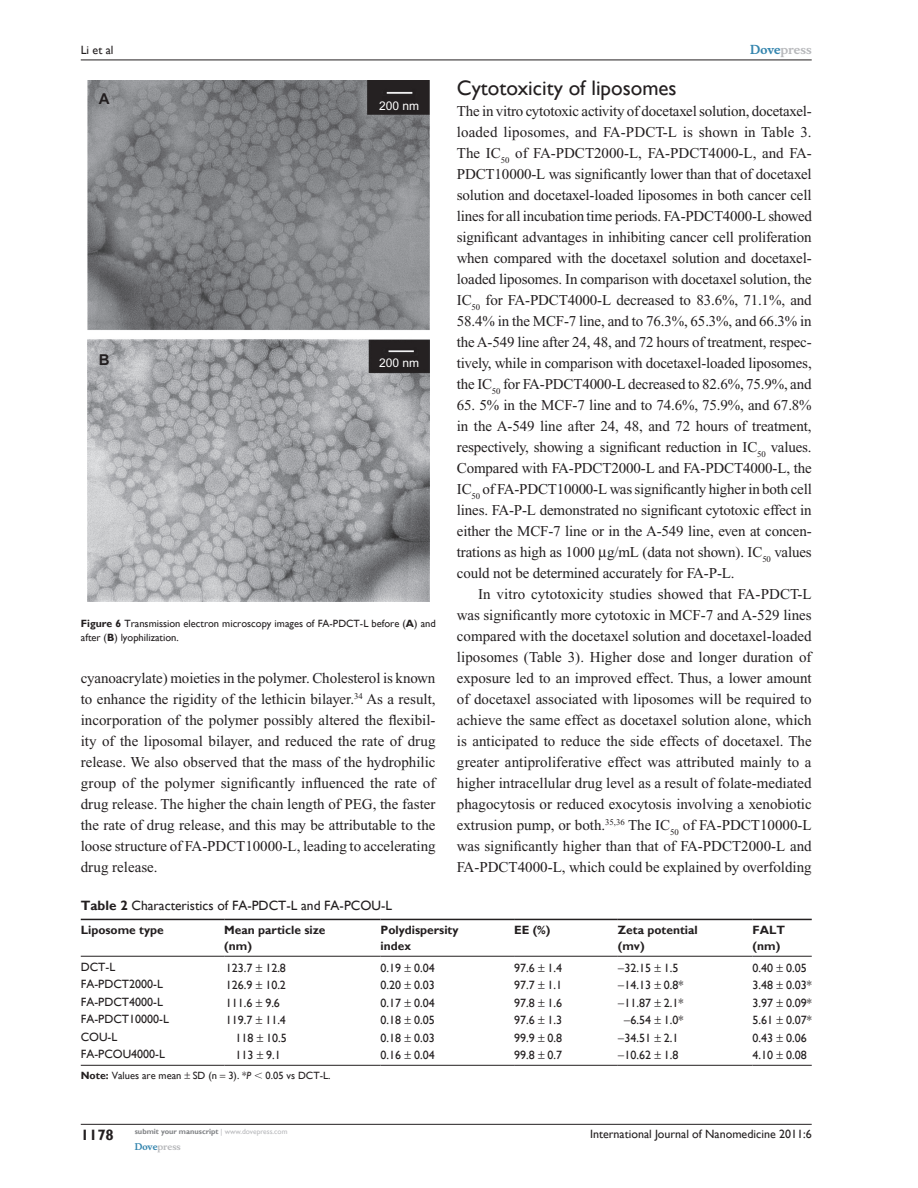
<style>
.page{position:relative;width:918px;height:1188px;background:#fff}
.page>*{position:absolute;margin:0;border:0;box-sizing:border-box;transform-origin:0 0}
.t1{font:21px "Gill Sans";color:#231f20}
.t2{font:15px/21px "Times New Roman";letter-spacing:-.01em;color:#231f20;text-align:justify}
.t3{font:700 15px "Gill Sans";color:#231f20}
.t4{font:700 15px "Arial";color:#231f20}
.t5{font:13.5px "Gill Sans";color:#231f20}
.t6{font:12px "Gill Sans";color:#231f20}
.t7{font:700 12px/16.5px "Gill Sans";color:#231f20}
.t8{font:12px "Arial";color:#fff}
.t9{font:700 12px "Musee";color:#b8b9bc}
.t10{font:10.5px/13.5px "Gill Sans";color:#231f20}
.t11{font:700 9px "Musee";color:#b8b9bc}
.t12{font:700 7.5px "Gill Sans";color:#808285}
.s1{font-weight:700}
.s2{color:#3485ae}
.s3{font-style:italic}
.s4{font-family:"Mathematical Pi One"}
.s5{font-weight:400;color:#b8b9bc}
</style>
<div class="page">
<hr style="left:81px;top:1124px;width:731px;height:1px;background:#231f20">
<hr style="left:81px;top:60px;width:731px;height:1px;background:#231f20">
<img style="left:87px;top:81px;width:342px;height:521px">
<hr style="left:81px;top:919px;width:143px;height:1px;background:#231f20">
<hr style="left:224px;top:919px;width:157px;height:1px;background:#231f20">
<hr style="left:381px;top:919px;width:133px;height:1px;background:#231f20">
<hr style="left:514px;top:919px;width:104px;height:1px;background:#231f20">
<hr style="left:618px;top:919px;width:135px;height:1px;background:#231f20">
<hr style="left:753px;top:919px;width:59px;height:1px;background:#231f20">
<hr style="left:81px;top:956px;width:143px;height:1px;background:#231f20">
<hr style="left:224px;top:956px;width:157px;height:1px;background:#231f20">
<hr style="left:381px;top:956px;width:133px;height:1px;background:#231f20">
<hr style="left:514px;top:956px;width:104px;height:1px;background:#231f20">
<hr style="left:618px;top:956px;width:135px;height:1px;background:#231f20">
<hr style="left:753px;top:956px;width:59px;height:1px;background:#231f20">
<hr style="left:81px;top:1065px;width:143px;height:1px;background:#231f20">
<hr style="left:224px;top:1065px;width:157px;height:1px;background:#231f20">
<hr style="left:381px;top:1065px;width:133px;height:1px;background:#231f20">
<hr style="left:514px;top:1065px;width:104px;height:1px;background:#231f20">
<hr style="left:618px;top:1065px;width:135px;height:1px;background:#231f20">
<hr style="left:753px;top:1065px;width:59px;height:1px;background:#231f20">
<p class="t6" style="left:81px;top:43px;width:34px">Li et al</p>
<p class="t4" style="left:99px;top:90px;width:12px">A</p>
<p class="t4" style="left:99px;top:351px;width:12px">B</p>
<p class="t8" style="left:379px;top:99px;width:42px">200 nm</p>
<p class="t8" style="left:379px;top:356px;width:42px">200 nm</p>
<p class="t10" style="left:81px;top:617px;width:356px"><span class="s1">Figure 6</span> Transmission electron microscopy images of FA-PDCT-L before (<span class="s1">A</span>) and after (<span class="s1">B</span>) lyophilization.</p>
<p class="t2" style="left:81px;top:668px;width:356px">cyanoacrylate) moieties in the polymer. Cholesterol is known to enhance the rigidity of the lethicin bilayer.<sup>34</sup> As a result, incorporation of the polymer possibly altered the flexibil&shy;ity of the liposomal bilayer, and reduced the rate of drug release. We also observed that the mass of the hydrophilic group of the polymer significantly influenced the rate of drug release. The higher the chain length of PEG, the faster the rate of drug release, and this may be attributable to the loose structure of FA-PDCT10000-L, leading to accelerating drug release.</p>
<p class="t9" style="left:750px;top:43px;width:63px"><span class="s2">Dove</span>press</p>
<h1 class="t1" style="left:457px;top:76px;width:221px">Cytotoxicity of liposomes</h1>
<p class="t2" style="left:457px;top:101px;width:357px">The in vitro cytotoxic activity of docetaxel solution, docetaxel&shy;loaded liposomes, and FA-PDCT-L is shown in Table 3.<br>The IC<sub>50</sub> of FA-PDCT2000-L, FA-PDCT4000-L, and FA-PDCT10000-L was significantly lower than that of docetaxel solution and docetaxel-loaded liposomes in both cancer cell lines for all incubation time periods. FA-PDCT4000-L showed significant advantages in inhibiting cancer cell proliferation when compared with the docetaxel solution and docetaxel&shy;loaded liposomes. In comparison with docetaxel solution, the IC<sub>50</sub> for FA-PDCT4000-L decreased to 83.6%, 71.1%, and 58.4% in the MCF-7 line, and to 76.3%, 65.3%, and 66.3% in the A-549 line after 24, 48, and 72 hours of treatment, respec&shy;tively, while in comparison with docetaxel-loaded liposomes, the IC<sub>50</sub> for FA-PDCT4000-L decreased to 82.6%, 75.9%, and</p>
<p class="t2" style="left:457px;top:395px;width:356px">65. 5% in the MCF-7 line and to 74.6%, 75.9%, and 67.8% in the A-549 line after 24, 48, and 72 hours of treatment, respectively, showing a significant reduction in IC<sub>50</sub> values.<br>Compared with FA-PDCT2000-L and FA-PDCT4000-L, the IC<sub>50</sub> of FA-PDCT10000-L was significantly higher in both cell lines. FA-P-L demonstrated no significant cytotoxic effect in either the MCF-7 line or in the A-549 line, even at concen&shy;trations as high as 1000 g/mL (data not shown). IC<sub>50</sub> values could not be determined accurately for FA-P-L.</p>
<p class="t2" style="left:457px;top:584px;width:356px;text-indent:21px">In vitro cytotoxicity studies showed that FA-PDCT-L was significantly more cytotoxic in MCF-7 and A-529 lines compared with the docetaxel solution and docetaxel-loaded liposomes (Table 3). Higher dose and longer duration of exposure led to an improved effect. Thus, a lower amount of docetaxel associated with liposomes will be required to achieve the same effect as docetaxel solution alone, which is anticipated to reduce the side effects of docetaxel. The greater antiproliferative effect was attributed mainly to a higher intracellular drug level as a result of folate-mediated phagocytosis or reduced exocytosis involving a xenobiotic extrusion pump, or both.<sup>35,36</sup> The IC<sub>50</sub> of FA-PDCT10000-L was significantly higher than that of FA-PDCT2000-L and FA-PDCT4000-L, which could be explained by overfolding</p>
<p class="t5" style="left:81px;top:898px;width:313px"><span class="s1">Table 2</span> Characteristics of FA-PDCT-L and FA-PCOU-L</p>
<p class="t7" style="left:81px;top:922px;width:85px">Liposome type</p>
<p class="t7" style="left:224px;top:922px;width:103px">Mean particle size (nm)</p>
<p class="t7" style="left:381px;top:922px;width:80px">Polydispersity index</p>
<p class="t7" style="left:514px;top:922px;width:38px">EE (%)</p>
<p class="t7" style="left:618px;top:922px;width:81px">Zeta potential (mv)</p>
<p class="t7" style="left:753px;top:922px;width:34px">FALT (nm)</p>
<p class="t6" style="left:81px;top:960px;width:36px">DCT-L</p>
<p class="t6" style="left:226px;top:961px;width:62px">123.7 12.8</p>
<p class="t6" style="left:381px;top:961px;width:56px">0.19 0.04</p>
<p class="t6" style="left:514px;top:961px;width:50px">97.6 1.4</p>
<p class="t6" style="left:624px;top:961px;width:56px">32.15 1.5</p>
<p class="t6" style="left:753px;top:961px;width:56px">0.40 0.05</p>
<p class="t6" style="left:81px;top:977px;width:84px">FA-PDCT2000-L</p>
<p class="t6" style="left:226px;top:978px;width:62px">126.9 10.2</p>
<p class="t6" style="left:381px;top:978px;width:56px">0.20 0.03</p>
<p class="t6" style="left:514px;top:978px;width:50px">97.7 1.1</p>
<p class="t6" style="left:624px;top:978px;width:61px">14.13 0.8*</p>
<p class="t6" style="left:753px;top:978px;width:61px">3.48 0.03*</p>
<p class="t6" style="left:81px;top:995px;width:84px">FA-PDCT4000-L</p>
<p class="t6" style="left:226px;top:996px;width:56px">111.6 9.6</p>
<p class="t6" style="left:381px;top:996px;width:56px">0.17 0.04</p>
<p class="t6" style="left:514px;top:996px;width:50px">97.8 1.6</p>
<p class="t6" style="left:624px;top:996px;width:61px">11.87 2.1*</p>
<p class="t6" style="left:753px;top:996px;width:61px">3.97 0.09*</p>
<p class="t6" style="left:81px;top:1012px;width:90px">FA-PDCT10000-L</p>
<p class="t6" style="left:226px;top:1013px;width:62px">119.7 11.4</p>
<p class="t6" style="left:381px;top:1013px;width:56px">0.18 0.05</p>
<p class="t6" style="left:514px;top:1013px;width:50px">97.6 1.3</p>
<p class="t6" style="left:630px;top:1013px;width:55px">6.54 1.0*</p>
<p class="t6" style="left:753px;top:1013px;width:61px">5.61 0.07*</p>
<p class="t6" style="left:81px;top:1030px;width:38px">COU-L</p>
<p class="t6" style="left:235px;top:1031px;width:53px">118 10.5</p>
<p class="t6" style="left:381px;top:1031px;width:56px">0.18 0.03</p>
<p class="t6" style="left:514px;top:1031px;width:50px">99.9 0.8</p>
<p class="t6" style="left:624px;top:1031px;width:56px">34.51 2.1</p>
<p class="t6" style="left:753px;top:1031px;width:56px">0.43 0.06</p>
<p class="t6" style="left:81px;top:1047px;width:86px">FA-PCOU4000-L</p>
<p class="t6" style="left:235px;top:1048px;width:47px">113 9.1</p>
<p class="t6" style="left:381px;top:1048px;width:56px">0.16 0.04</p>
<p class="t6" style="left:514px;top:1048px;width:50px">99.8 0.7</p>
<p class="t6" style="left:624px;top:1048px;width:56px">10.62 1.8</p>
<p class="t6" style="left:753px;top:1048px;width:56px">4.10 0.08</p>
<p class="t10" style="left:81px;top:1069px;width:251px"><span class="s1">Note:</span> Values are mean SD (n 3). *<span class="s3">P</span> <span class="s4">,</span> 0.05 vs DCT-L.</p>
<p class="t3" style="left:81px;top:1126px;width:35px">1178</p>
<p class="t12" style="left:135px;top:1127px;width:154px">submit your manuscript <span class="s5">| www.dovepress.com</span></p>
<p class="t11" style="left:135px;top:1141px;width:48px"><span class="s2">Dove</span>press</p>
<p class="t6" style="left:590px;top:1127px;width:223px">International Journal of Nanomedicine 2011:6</p>
</div>
